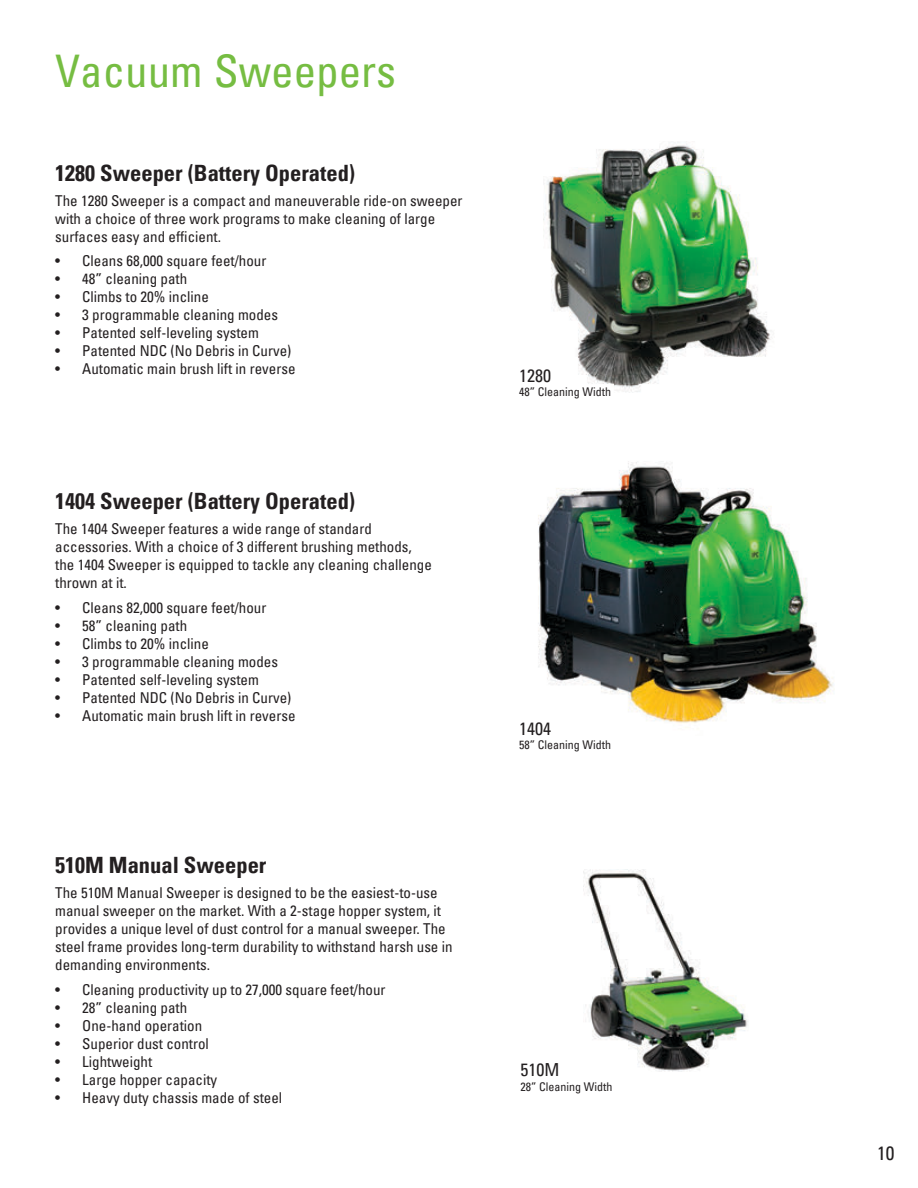
<style>
.page{position:relative;width:918px;height:1188px;background:#fff}
.page>*{position:absolute;margin:0;border:0;box-sizing:border-box;transform-origin:0 0}
.t1{font:condensed 45px "Univers LT Std";color:#76bd42}
.t2{font:700 condensed 22.5px "Univers LT Std";color:#231f20}
.t3{font:condensed 19.5px "Univers LT Std";color:#231f20}
.t4{font:condensed 18px "Univers LT Std";color:#231f20}
.t5{font:condensed 15px/18px "Univers LT Std";color:#231f20}
.t6{font:condensed 12px "Univers LT Std";color:#231f20}
</style>
<div class="page">
<img style="left:543px;top:142px;width:229px;height:250px">
<img style="left:538px;top:461px;width:295px;height:267px">
<img style="left:584px;top:870px;width:164px;height:202px">
<h1 class="t1" style="left:55px;top:42px;width:342px">Vacuum Sweepers</h1>
<h2 class="t2" style="left:55px;top:159px;width:301px">1280 Sweeper (Battery Operated)</h2>
<p class="t5" style="left:55px;top:191px;width:409px">The 1280 Sweeper is a compact and maneuverable ride-on sweeper with a choice of three work programs to make cleaning of large surfaces easy and efficient.</p>
<p class="t5" style="left:55px;top:252px;width:213px">• Cleans 68,000 square feet/hour</p>
<p class="t5" style="left:55px;top:270px;width:133px">• 48” cleaning path</p>
<p class="t5" style="left:55px;top:288px;width:155px">• Climbs to 20% incline</p>
<p class="t5" style="left:55px;top:306px;width:224px">• 3 programmable cleaning modes</p>
<p class="t5" style="left:55px;top:324px;width:205px">• Patented self-leveling system</p>
<p class="t5" style="left:55px;top:342px;width:238px">• Patented NDC (No Debris in Curve)</p>
<p class="t5" style="left:55px;top:360px;width:242px">• Automatic main brush lift in reverse</p>
<h2 class="t2" style="left:55px;top:488px;width:301px">1404 Sweeper (Battery Operated)</h2>
<p class="t5" style="left:55px;top:520px;width:378px">The 1404 Sweeper features a wide range of standard accessories. With a choice of 3 different brushing methods, the 1404 Sweeper is equipped to tackle any cleaning challenge thrown at it.</p>
<p class="t5" style="left:55px;top:598px;width:213px">• Cleans 82,000 square feet/hour</p>
<p class="t5" style="left:55px;top:616px;width:133px">• 58” cleaning path</p>
<p class="t5" style="left:55px;top:634px;width:155px">• Climbs to 20% incline</p>
<p class="t5" style="left:55px;top:652px;width:224px">• 3 programmable cleaning modes</p>
<p class="t5" style="left:55px;top:670px;width:205px">• Patented self-leveling system</p>
<p class="t5" style="left:55px;top:688px;width:238px">• Patented NDC (No Debris in Curve)</p>
<p class="t5" style="left:55px;top:706px;width:242px">• Automatic main brush lift in reverse</p>
<h2 class="t2" style="left:55px;top:851px;width:213px">510M Manual Sweeper</h2>
<p class="t5" style="left:55px;top:883px;width:399px">The 510M Manual Sweeper is designed to be the easiest-to-use manual sweeper on the market. With a 2-stage hopper system, it provides a unique level of dust control for a manual sweeper. The steel frame provides long-term durability to withstand harsh use in demanding environments.</p>
<p class="t5" style="left:55px;top:980px;width:332px">• Cleaning productivity up to 27,000 square feet/hour</p>
<p class="t5" style="left:55px;top:998px;width:133px">• 28” cleaning path</p>
<p class="t5" style="left:55px;top:1016px;width:148px">• One-hand operation</p>
<p class="t5" style="left:55px;top:1034px;width:155px">• Superior dust control</p>
<p class="t5" style="left:55px;top:1052px;width:98px">• Lightweight</p>
<p class="t5" style="left:55px;top:1070px;width:163px">• Large hopper capacity</p>
<p class="t5" style="left:55px;top:1088px;width:228px">• Heavy duty chassis made of steel</p>
<p class="t4" style="left:519px;top:364px;width:33px">1280</p>
<p class="t6" style="left:519px;top:385px;width:93px">48” Cleaning Width</p>
<p class="t4" style="left:519px;top:717px;width:33px">1404</p>
<p class="t6" style="left:519px;top:737px;width:93px">58” Cleaning Width</p>
<p class="t4" style="left:521px;top:1059px;width:40px">510M</p>
<p class="t6" style="left:521px;top:1079px;width:93px">28” Cleaning Width</p>
<h3 class="t3" style="left:877px;top:1140px;width:19px">10</h3>
</div>
